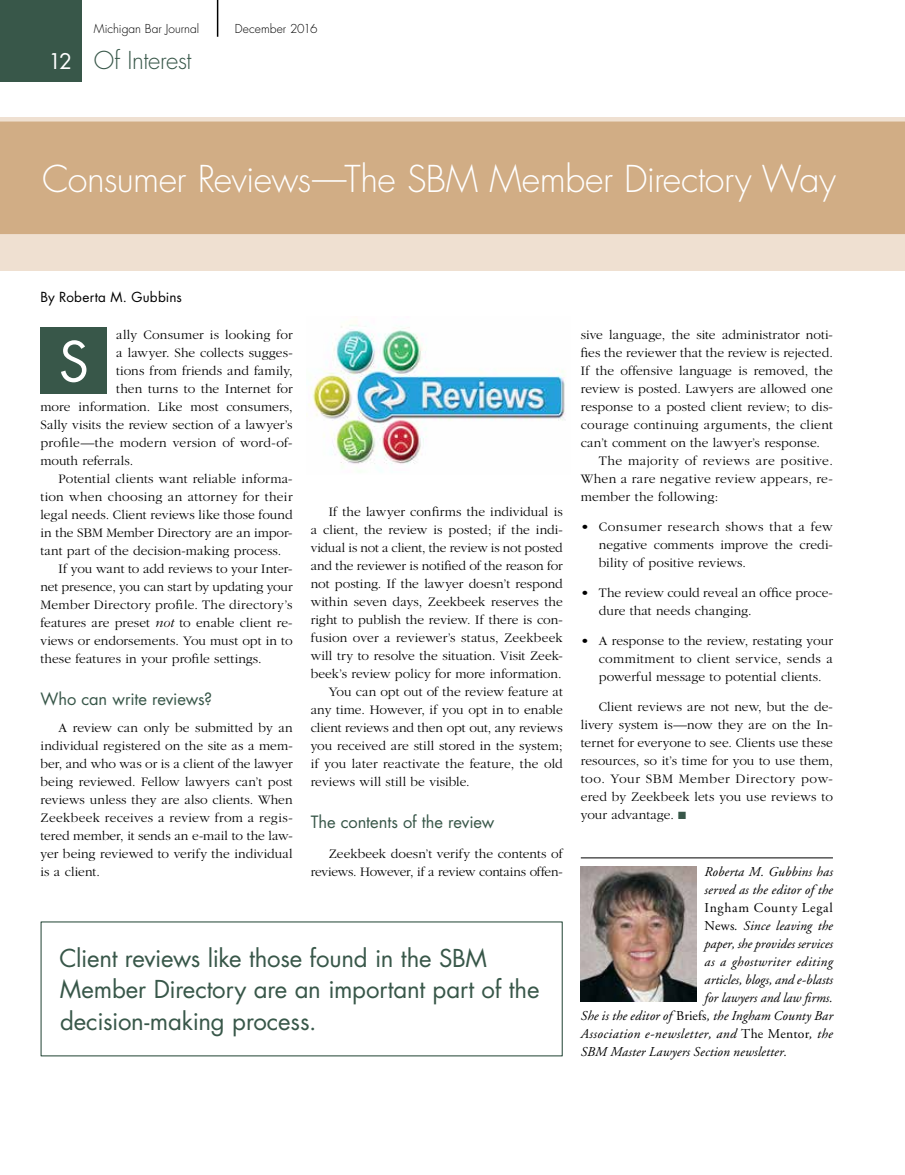
<style>
.page{position:relative;width:905px;height:1175px;background:#fff}
.page>*{position:absolute;margin:0;border:0;box-sizing:border-box;transform-origin:0 0}
.t1{font:54px "Futura";color:#fff}
.t2{font:300 36px "Futura";letter-spacing:-.02em;color:#fff}
.t3{font:24px/31.5px "Futura";letter-spacing:-.01em;color:#385749}
.t4{font:300 24px "Futura";letter-spacing:-.015em;color:#385749}
.t5{font:16.5px "Futura";letter-spacing:-.01em;color:#385749}
.t6{font:300 13.5px/18px "Garamond";letter-spacing:.005em;color:#000;text-align:justify}
.t7{font:italic 13.5px/18px "Adobe Garamond";letter-spacing:.01em;color:#000}
.t8{font:300 13.5px "Garamond";letter-spacing:.025em;color:#000}
.t9{font:italic 13.5px "Adobe Garamond";letter-spacing:.03em;color:#000}
.t10{font:300 13.5px "Garamond";letter-spacing:.035em;color:#000}
.t11{font:13.5px "Futura";letter-spacing:.015em;color:#000}
.t12{font:13.5px "Adobe Garamond";letter-spacing:.055em;color:#000}
.t13{font:300 12px "Futura";letter-spacing:.005em;color:#000}
.s1{font-weight:400;font-size:21px;color:#fff}
.s2{font-size:34.5px}
.s3{font-style:italic}
.s4{color:#385749}
.s5{font-style:normal}
</style>
<div class="page">
<div style="left:0;top:0;width:82px;height:82px;background:#385749"></div>
<hr style="left:217px;top:0;width:1px;height:37px;background:#000">
<div style="left:0;top:234px;width:904px;height:36px;background:#efe0d1"></div>
<div style="left:0;top:117px;width:904px;height:117px;background:#d1ad85"></div>
<div style="left:40px;top:327px;width:67px;height:67px;background:#385749"></div>
<img style="left:308px;top:325px;width:258px;height:147px">
<hr style="left:580px;top:857px;width:252px;height:1px;background:#000">
<img style="left:580px;top:866px;width:116px;height:135px">
<p class="t13" style="left:94px;top:21px;width:107px">Michigan Bar Journal</p>
<p class="t13" style="left:235px;top:21px;width:84px">December 2016</p>
<h3 class="t4" style="left:48px;top:45px;width:145px"><span class="s1">12</span> Of Interest</h3>
<h2 class="t2" style="left:42px;top:155px;width:795px">Consumer Reviews<span class="s2">—</span>The SBM Member Directory Way</h2>
<p class="t11" style="left:40px;top:287px;width:143px">By Roberta M. Gubbins</p>
<p class="t6" style="left:116px;top:326px;width:178px">ally Consumer is looking for</p>
<p class="t6" style="left:116px;top:344px;width:178px">a lawyer. She collects sugges-</p>
<p class="t6" style="left:116px;top:362px;width:178px">tions from friends and family,</p>
<p class="t6" style="left:116px;top:380px;width:178px">then turns to the Internet for</p>
<p class="t6" style="left:41px;top:398px;width:254px">more information. Like most consumers,</p>
<p class="t6" style="left:41px;top:416px;width:254px">Sally visits the review section of a lawyer’s</p>
<p class="t6" style="left:41px;top:434px;width:253px">profile—the modern version of word-of-</p>
<p class="t6" style="left:41px;top:452px;width:94px">mouth referrals.</p>
<p class="t6" style="left:58px;top:470px;width:235px">Potential clients want reliable informa-</p>
<p class="t6" style="left:40px;top:488px;width:253px">tion when choosing an attorney for their</p>
<p class="t6" style="left:40px;top:506px;width:253px">legal needs. Client reviews like those found</p>
<p class="t6" style="left:40px;top:524px;width:254px">in the SBM Member Directory are an impor-</p>
<p class="t6" style="left:40px;top:542px;width:242px">tant part of the decision-making process.</p>
<p class="t6" style="left:58px;top:560px;width:235px">If you want to add reviews to your Inter-</p>
<p class="t6" style="left:40px;top:578px;width:253px">net presence, you can start by updating your</p>
<p class="t8" style="left:40px;top:597px;width:254px">Member Directory profile. The directory’s</p>
<p class="t6" style="left:40px;top:614px;width:254px">features are preset <span class="s3">not</span> to enable client re-</p>
<p class="t6" style="left:40px;top:632px;width:253px">views or endorsements. You must opt in to</p>
<p class="t6" style="left:40px;top:650px;width:223px">these features in your profile settings.</p>
<p class="t5" style="left:40px;top:687px;width:173px">Who can write reviews?</p>
<p class="t6" style="left:41px;top:719px;width:254px;text-indent:18px">A review can only be submitted by an individual registered on the site as a mem&shy;ber, and who was or is a client of the lawyer being reviewed. Fellow lawyers can’t post reviews unless they are also clients. When Zeekbeek receives a review from a regis&shy;tered member, it sends an e-mail to the law&shy;yer being reviewed to verify the individual is a client.</p>
<h1 class="t1" style="left:59px;top:324px;width:32px">S</h1>
<p class="t6" style="left:328px;top:503px;width:235px">If the lawyer confirms the individual is</p>
<p class="t6" style="left:311px;top:521px;width:254px">a client, the review is posted; if the indi-</p>
<p class="t6" style="left:310px;top:539px;width:253px">vidual is not a client, the review is not posted</p>
<p class="t6" style="left:310px;top:557px;width:253px">and the reviewer is notified of the reason for</p>
<p class="t6" style="left:310px;top:575px;width:253px">not posting. If the lawyer doesn’t respond</p>
<p class="t6" style="left:310px;top:593px;width:253px">within seven days, Zeekbeek reserves the</p>
<p class="t6" style="left:310px;top:611px;width:254px">right to publish the review. If there is con-</p>
<p class="t6" style="left:310px;top:629px;width:254px">fusion over a reviewer’s status, Zeekbeek</p>
<p class="t6" style="left:310px;top:647px;width:254px">will try to resolve the situation. Visit Zeek-</p>
<p class="t6" style="left:310px;top:665px;width:252px">beek’s review policy for more information.</p>
<p class="t6" style="left:328px;top:683px;width:235px">You can opt out of the review feature at</p>
<p class="t6" style="left:310px;top:701px;width:253px">any time. However, if you opt in to enable</p>
<p class="t6" style="left:310px;top:719px;width:253px">client reviews and then opt out, any reviews</p>
<p class="t6" style="left:310px;top:737px;width:253px">you received are still stored in the system;</p>
<p class="t6" style="left:310px;top:755px;width:253px">if you later reactivate the feature, the old</p>
<p class="t6" style="left:310px;top:773px;width:161px">reviews will still be visible.</p>
<p class="t5" style="left:310px;top:810px;width:185px">The contents of the review</p>
<p class="t6" style="left:310px;top:845px;width:254px;text-align:right">Zeekbeek doesn’t verify the contents of reviews. However, if a review contains offen-</p>
<h3 class="t3" style="left:60px;top:941px;width:481px">Client reviews like those found in the SBM<br>Member Directory are an important part of the decision-making process.</h3>
<p class="t6" style="left:580px;top:326px;width:254px">sive language, the site administrator noti-</p>
<p class="t6" style="left:580px;top:344px;width:253px">fies the reviewer that the review is rejected.</p>
<p class="t6" style="left:580px;top:362px;width:254px">If the offensive language is removed, the</p>
<p class="t6" style="left:580px;top:380px;width:253px">review is posted. Lawyers are allowed one</p>
<p class="t6" style="left:580px;top:398px;width:254px">response to a posted client review; to dis-</p>
<p class="t6" style="left:580px;top:416px;width:253px">courage continuing arguments, the client</p>
<p class="t6" style="left:580px;top:434px;width:241px">can’t comment on the lawyer’s response.</p>
<p class="t10" style="left:598px;top:453px;width:235px">The majority of reviews are positive.</p>
<p class="t8" style="left:581px;top:471px;width:253px">When a rare negative review appears, re-</p>
<p class="t6" style="left:580px;top:488px;width:139px">member the following:</p>
<p class="t6" style="left:598px;top:518px;width:235px;text-indent:-18px">• Consumer research shows that a few negative comments improve the credi&shy;bility of positive reviews.</p>
<p class="t6" style="left:598px;top:584px;width:235px;text-indent:-18px">• The review could reveal an office proce&shy;dure that needs changing.</p>
<p class="t6" style="left:598px;top:632px;width:236px;text-indent:-18px">• A response to the review, restating your commitment to client service, sends a powerful message to potential clients.</p>
<p class="t6" style="left:580px;top:698px;width:254px;text-indent:18px">Client reviews are not new, but the de&shy;livery system is—now they are on the In&shy;ternet for everyone to see. Clients use these resources, so it’s time for you to use them, too. Your SBM Member Directory pow&shy;ered by Zeekbeek lets you use reviews to your advantage. <span class="s4">■</span></p>
<p class="t7" style="left:704px;top:863px;width:130px">Roberta M. Gubbins has served as the editor of the</p>
<p class="t12" style="left:704px;top:900px;width:130px">Ingham County Legal</p>
<p class="t7" style="left:704px;top:917px;width:130px"><span class="s5">News</span>. Since leaving the</p>
<p class="t7" style="left:704px;top:935px;width:130px">paper, she provides services</p>
<p class="t9" style="left:704px;top:954px;width:130px">as a ghostwriter editing</p>
<p class="t7" style="left:704px;top:971px;width:130px">articles, blogs, and e-blasts</p>
<p class="t7" style="left:704px;top:989px;width:130px">for lawyers and law firms.</p>
<p class="t7" style="left:580px;top:1007px;width:254px">She is the editor of <span class="s5">Briefs</span>, the Ingham County Bar</p>
<p class="t9" style="left:580px;top:1026px;width:253px">Association e-newsletter, and <span class="s5">The Mentor</span>, the</p>
<p class="t7" style="left:580px;top:1043px;width:208px">SBM Master Lawyers Section newsletter.</p>
</div>
